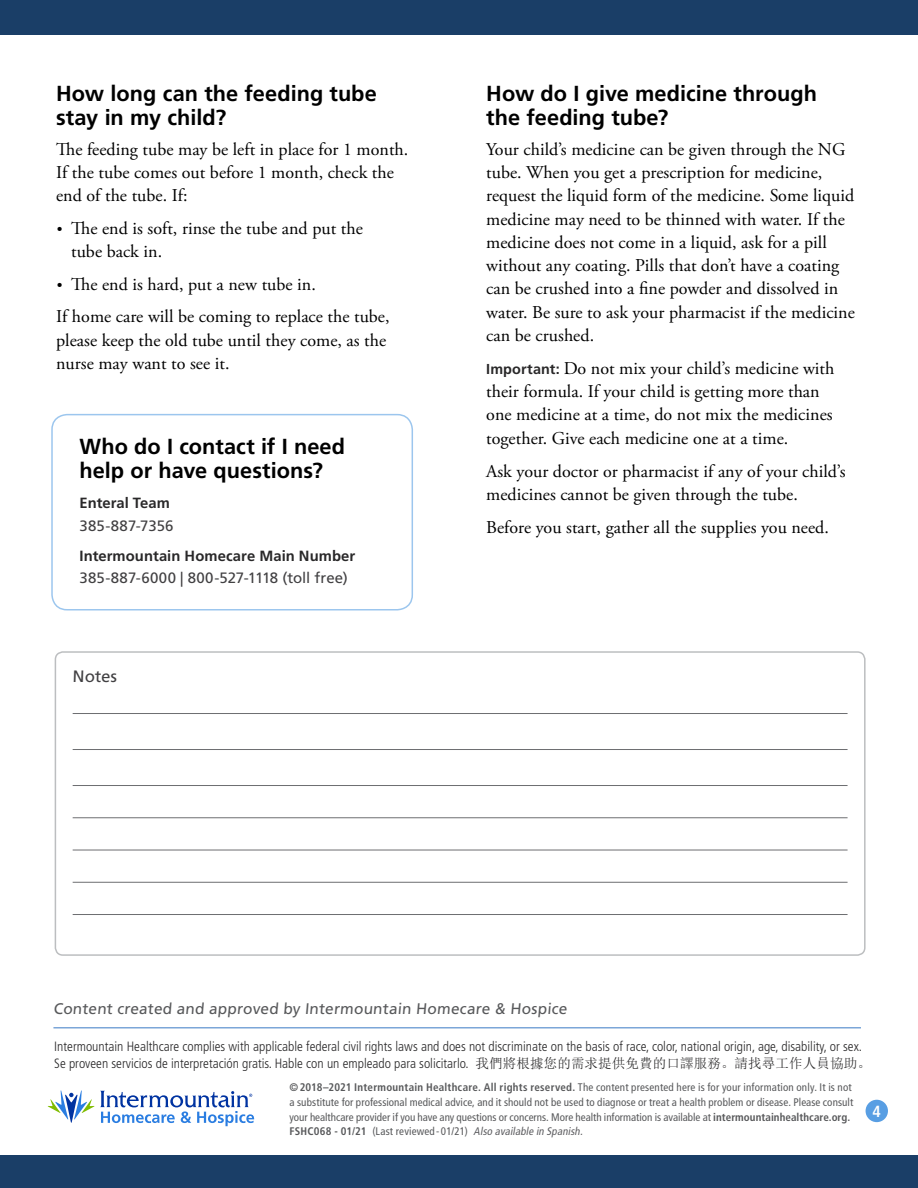
<style>
.page{position:relative;width:918px;height:1188px;background:#fff}
.page>*{position:absolute;margin:0;border:0;box-sizing:border-box;transform-origin:0 0}
.Level_1{font:700 21.75px/24.8px "Frutiger LT Std";color:#000}
.Main{font:18px/23.2px "Adobe Garamond Pro";color:#000}
.Main_table{font:16.5px "Frutiger LT Std";color:#414042}
.t1{font:700 condensed 16.2px "Frutiger LT Std";color:#fff}
.t2{font:15.3px "Frutiger LT Std";color:#58595b}
.Main_table-2{font:15px "Frutiger LT Std";letter-spacing:.005em;color:#414042}
.Main_table-3{font:700 14.85px "Frutiger LT Std";letter-spacing:.005em;color:#292829}
.t3{font:300 condensed 13.5px/16.5px "Frutiger LT Std";color:#292829}
.Footer___h6{font:condensed 10.95px/14.7px "Frutiger LT Std";letter-spacing:.005em;color:#58595b}
.s1{font-size:15px}
.s2{font-family:"Frutiger LT Std";font-weight:700;font-size:14.4px;color:#292829}
.s3{font-family:"Sim Sun";font-weight:400;font-stretch:normal}
.s4{font-weight:700}
.s5{font-style:italic;color:#5d5d60}
</style>
<div class="page">
<div style="left:0;top:0;width:918px;height:35px;background:#1a3e67"></div>
<div style="left:0;top:1156px;width:918px;height:32px;background:#1a3e67"></div>
<div style="left:866px;top:1100px;width:22px;height:22px;background:#589ee3;border-radius:50%"></div>
<svg style="left:48px;top:1090px;width:46px;height:33px"></svg>
<svg style="left:100px;top:1091px;width:154px;height:35px"></svg>
<hr style="left:53px;top:1027px;width:808px;height:2px;background:#7ba6d8">
<hr style="left:73px;top:713px;width:775px;height:1px;background:#6d6e71">
<hr style="left:73px;top:749px;width:775px;height:1px;background:#6d6e71">
<hr style="left:73px;top:785px;width:775px;height:1px;background:#6d6e71">
<hr style="left:73px;top:817px;width:775px;height:1px;background:#6d6e71">
<hr style="left:73px;top:850px;width:775px;height:1px;background:#6d6e71">
<hr style="left:73px;top:882px;width:775px;height:1px;background:#6d6e71">
<hr style="left:73px;top:914px;width:775px;height:1px;background:#6d6e71">
<div style="left:55px;top:651px;width:811px;height:305px;border:2px solid #bcbec0;border-radius:8px"></div>
<div style="left:51px;top:414px;width:362px;height:197px;border:2px solid #9cc6ee;border-radius:15px"></div>
<p class="Level_1" style="left:56px;top:81px;width:322px">How long can the feeding tube stay in my child?</p>
<p class="Main" style="left:56px;top:138px;width:354px">The feeding tube may be left in place for 1 month.<br>If the tube comes out before 1 month, check the end of the tube. If:</p>
<p class="Main" style="left:71px;top:217px;width:293px;text-indent:-14px"><span class="s1">•</span> The end is soft, rinse the tube and put the tube back in.</p>
<p class="Main" style="left:57px;top:273px;width:260px"><span class="s1">•</span> The end is hard, put a new tube in.</p>
<p class="Main" style="left:56px;top:306px;width:335px">If home care will be coming to replace the tube, please keep the old tube until they come, as the nurse may want to see it.</p>
<p class="Level_1" style="left:79px;top:434px;width:267px">Who do I contact if I need help or have questions?</p>
<p class="Main_table-3" style="left:79px;top:494px;width:92px">Enteral Team</p>
<p class="Main_table-2" style="left:79px;top:517px;width:96px">385-887-7356</p>
<p class="Main_table-3" style="left:79px;top:547px;width:277px">Intermountain Homecare Main Number</p>
<p class="Main_table-2" style="left:79px;top:569px;width:270px">385-887-6000 | 800-527-1118 (toll free)</p>
<p class="Main_table" style="left:73px;top:666px;width:46px">Notes</p>
<p class="Level_1" style="left:486px;top:81px;width:332px">How do I give medicine through the feeding tube?</p>
<p class="Main" style="left:486px;top:138px;width:370px">Your child’s medicine can be given through the NG tube. When you get a prescription for medicine, request the liquid form of the medicine. Some liquid medicine may need to be thinned with water. If the medicine does not come in a liquid, ask for a pill without any coating. Pills that don’t have a coating can be crushed into a fine powder and dissolved in water. Be sure to ask your pharmacist if the medicine can be crushed.</p>
<p class="Main" style="left:486px;top:357px;width:350px"><span class="s2">Important:</span> Do not mix your child’s medicine with their formula. If your child is getting more than one medicine at a time, do not mix the medicines together. Give each medicine one at a time.</p>
<p class="Main" style="left:486px;top:460px;width:361px">Ask your doctor or pharmacist if any of your child’s medicines cannot be given through the tube.</p>
<p class="Main" style="left:486px;top:516px;width:344px">Before you start, gather all the supplies you need.</p>
<p class="t2" style="left:53px;top:1000px;width:517px">Content created and approved by Intermountain Homecare &amp; Hospice</p>
<p class="t3" style="left:54px;top:1038px;width:818px">Intermountain Healthcare complies with applicable federal civil rights laws and does not discriminate on the basis of race, color, national origin, age, disability, or sex.<br>Se proveen servicios de interpretación gratis. Hable con un empleado para solicitarlo. <span class="s3">我們將根據您的需求提供免費的口譯服務。請找尋工作人員協助。</span></p>
<p class="Footer___h6" style="left:290px;top:1080px;width:565px"><span class="s4">©2018–2021 Intermountain Healthcare. All rights reserved.</span> The content presented here is for your information only. It is not a substitute for professional medical advice, and it should not be used to diagnose or treat a health problem or disease. Please consult your healthcare provider if you have any questions or concerns. More health information is available at <span class="s4">intermountainhealthcare.org.<br>FSHC068 - 01/21</span> (Last reviewed - 01/21) <span class="s5">Also available in Spanish.</span></p>
<p class="t1" style="left:873px;top:1101px;width:10px">4</p>
</div>
